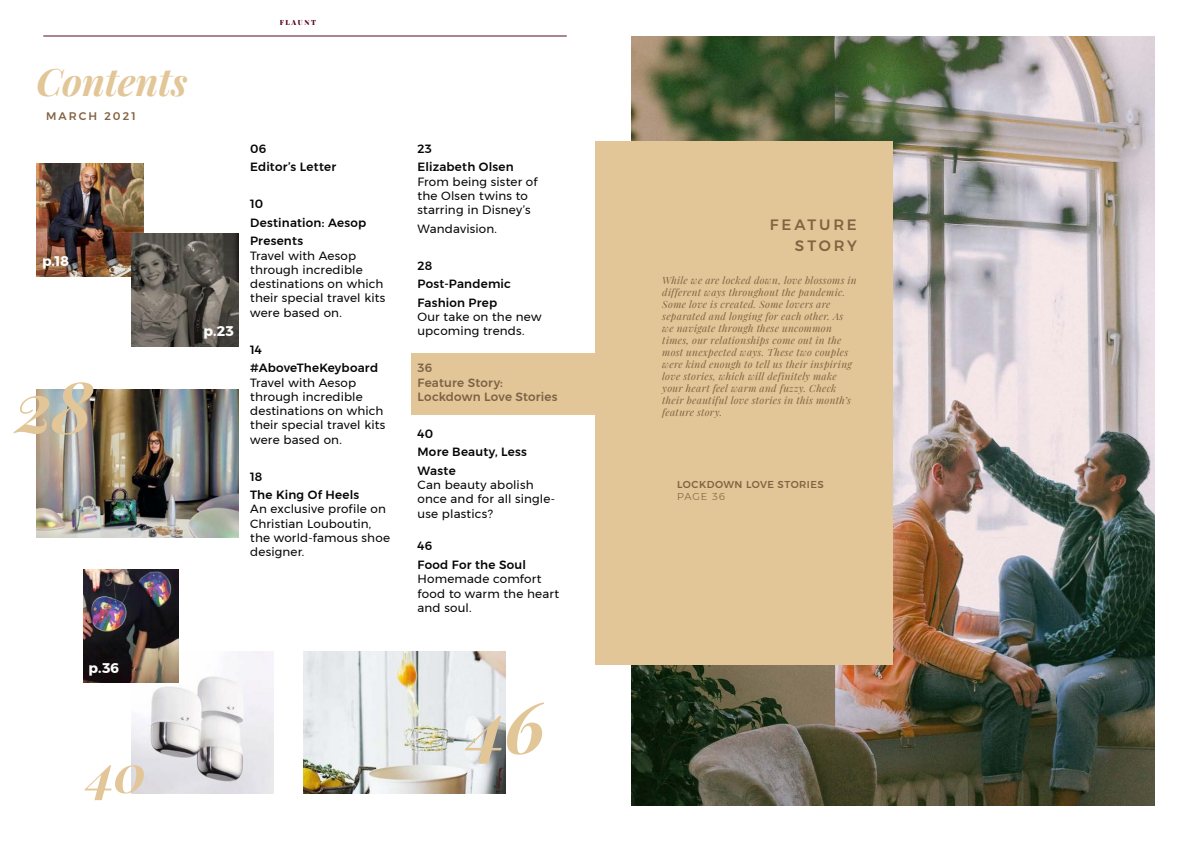
<style>
.page{position:relative;width:1191px;height:842px;background:#fff}
.page>*{position:absolute;margin:0;border:0;box-sizing:border-box;transform-origin:0 0}
.t1{font:italic 700 71px "Playfair Display";color:#e2c697}
.t2{font:italic 700 52px "Playfair Display";color:#e2c697}
.t3{font:italic 700 38px "Playfair Display";letter-spacing:-.005em;color:#e2c697}
.t4{font:500 15px "Montserrat";letter-spacing:.19em;color:#836342}
.t5{font:700 14px "Montserrat";color:#fbfbfa}
.Body_Text{font:11.9px/14.3px "Montserrat";letter-spacing:.015em;color:#040504}
.Body_Text-2{font:500 11.9px/18.5px "Montserrat";letter-spacing:.015em;color:#040504}
.Body_Text-3{font:500 11.9px/14.3px "Montserrat";letter-spacing:.02em;color:#7c6346}
.t6{font:500 11px "Montserrat";letter-spacing:.19em;color:#836342}
.Magazine_Title{font:italic 10px/12px "Playfair Display";letter-spacing:.03em;color:#836342}
.Magazine_Title-2{font:500 10px "Montserrat";letter-spacing:.045em;color:#836342}
.Magazine_Title-3{font:300 10px "Montserrat";letter-spacing:.08em;color:#836342}
.t7{font:7px "Playfair Display";letter-spacing:.225em;color:#5b0925}
.s1{font-weight:500}
</style>
<div class="page">
<div style="left:411px;top:353px;width:184px;height:61px;background:#e2c697"></div>
<img style="left:131px;top:651px;width:142px;height:142px">
<img style="left:36px;top:390px;width:202px;height:147px">
<img style="left:84px;top:569px;width:95px;height:113px">
<img style="left:304px;top:651px;width:202px;height:142px">
<img style="left:631px;top:36px;width:524px;height:770px">
<div style="left:595px;top:141px;width:298px;height:524px;background:#e2c697"></div>
<img style="left:36px;top:163px;width:107px;height:113px">
<img style="left:131px;top:233px;width:107px;height:113px">
<hr style="left:43px;top:36px;width:524px;height:1px;background:#5b0925">
<p class="t7" style="left:280px;top:17px;width:38px">FLAUNT</p>
<p class="t3" style="left:36px;top:52px;width:153px">Contents</p>
<p class="t6" style="left:46px;top:107px;width:91px">MARCH 2021</p>
<p class="t5" style="left:42px;top:250px;width:29px">p.18</p>
<p class="t1" style="left:15px;top:350px;width:79px">28</p>
<p class="t5" style="left:203px;top:320px;width:32px">p.23</p>
<p class="Body_Text-2" style="left:250px;top:139px;width:18px">06</p>
<p class="Body_Text-2" style="left:250px;top:158px;width:88px">Editor’s Letter</p>
<p class="Body_Text-2" style="left:250px;top:195px;width:15px">10</p>
<p class="Body_Text-2" style="left:250px;top:213px;width:117px">Destination: Aesop<br>Presents</p>
<p class="Body_Text" style="left:250px;top:248px;width:137px">Travel with Aesop through incredible destinations on which their special travel kits were based on.</p>
<p class="Body_Text-2" style="left:250px;top:340px;width:13px">14</p>
<p class="Body_Text-2" style="left:250px;top:359px;width:129px">#AboveTheKeyboard</p>
<p class="Body_Text" style="left:250px;top:375px;width:137px">Travel with Aesop through incredible destinations on which their special travel kits were based on.</p>
<p class="Body_Text-2" style="left:250px;top:467px;width:14px">18</p>
<p class="Body_Text-2" style="left:250px;top:486px;width:111px">The King Of Heels</p>
<p class="Body_Text" style="left:250px;top:502px;width:141px">An exclusive profile on<br>Christian Louboutin, the world-famous shoe designer.</p>
<p class="t5" style="left:89px;top:657px;width:32px">p.36</p>
<p class="t2" style="left:88px;top:731px;width:60px">40</p>
<p class="Body_Text-2" style="left:417px;top:139px;width:16px">23</p>
<p class="Body_Text-2" style="left:417px;top:158px;width:98px">Elizabeth Olsen</p>
<p class="Body_Text" style="left:417px;top:174px;width:121px">From being sister of the Olsen twins to starring in Disney’s</p>
<p class="Body_Text" style="left:417px;top:221px;width:81px">Wandavision.</p>
<p class="Body_Text-2" style="left:417px;top:256px;width:16px">28</p>
<p class="Body_Text-2" style="left:417px;top:275px;width:95px">Post-Pandemic<br>Fashion Prep</p>
<p class="Body_Text" style="left:417px;top:309px;width:125px">Our take on the new upcoming trends.</p>
<p class="Body_Text-3" style="left:417px;top:361px;width:16px">36</p>
<p class="Body_Text-3" style="left:417px;top:375px;width:142px">Feature Story:<br>Lockdown Love Stories</p>
<p class="Body_Text-2" style="left:417px;top:424px;width:17px">40</p>
<p class="Body_Text-2" style="left:417px;top:443px;width:111px">More Beauty, Less<br>Waste</p>
<p class="Body_Text" style="left:417px;top:478px;width:139px">Can beauty abolish once and for all single&shy;use plastics?</p>
<p class="Body_Text-2" style="left:417px;top:537px;width:16px">46</p>
<p class="Body_Text" style="left:417px;top:557px;width:143px"><span class="s1">Food For the Soul<br></span>Homemade comfort food to warm the heart and soul.</p>
<p class="t1" style="left:469px;top:670px;width:78px">46</p>
<p class="t4" style="left:770px;top:213px;width:88px">FEATURE</p>
<p class="t4" style="left:795px;top:234px;width:63px">STORY</p>
<p class="Magazine_Title" style="left:662px;top:273px;width:196px">While we are locked down, love blossoms in different ways throughout the pandemic.<br>Some love is created. Some lovers are separated and longing for each other. As we navigate through these uncommon times, our relationships come out in the most unexpected ways. These two couples were kind enough to tell us their inspiring love stories, which will definitely make your heart feel warm and fuzzy. Check their beautiful love stories in this month’s feature story.</p>
<p class="Magazine_Title-2" style="left:677px;top:477px;width:148px">LOCKDOWN LOVE STORIES</p>
<p class="Magazine_Title-3" style="left:677px;top:489px;width:49px">PAGE 36</p>
</div>
